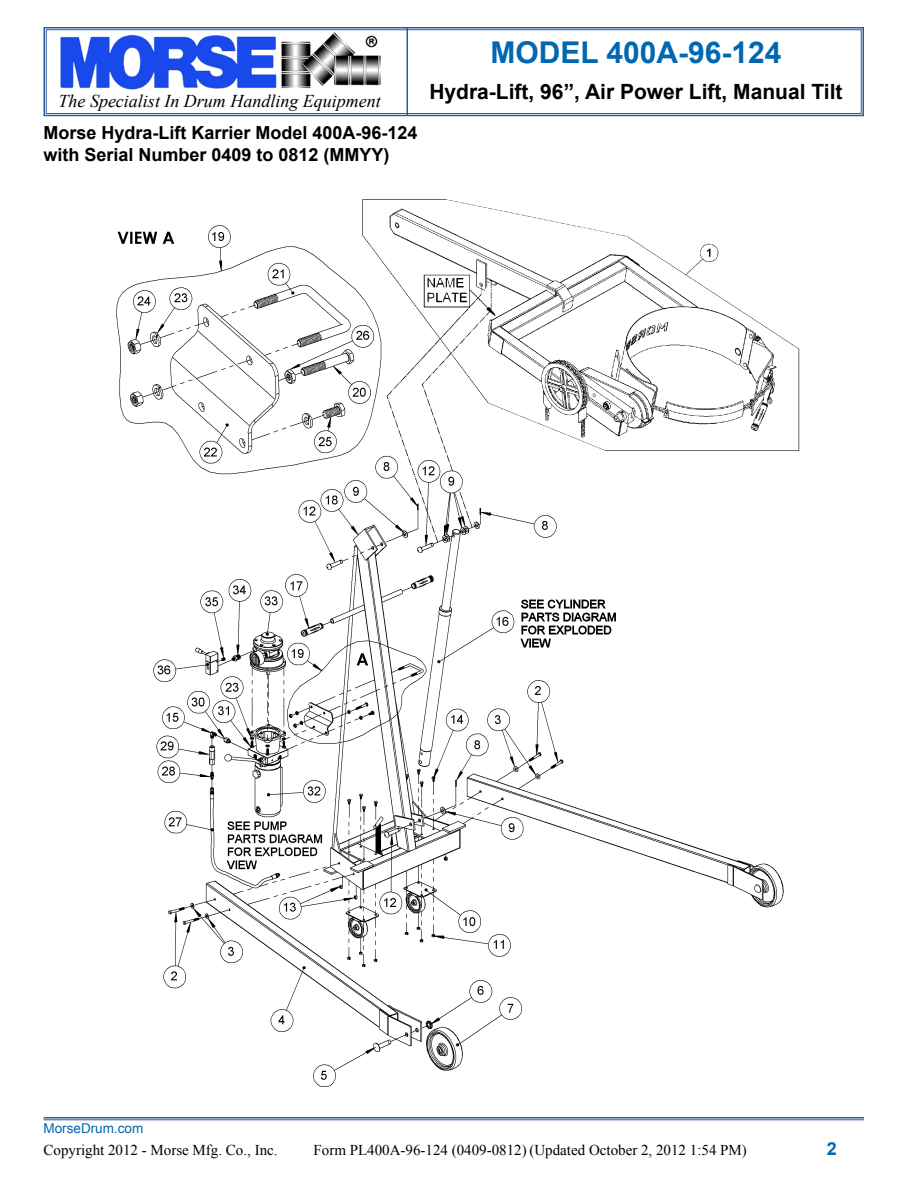
<style>
.page{position:relative;width:918px;height:1188px;background:#fff}
.page>*{position:absolute;margin:0;border:0;box-sizing:border-box;transform-origin:0 0}
.t1{font:700 30px "Arial";color:#0067b1}
.t2{font:700 21px "Arial";color:#000}
.t3{font:700 18px/21.6px "Arial";color:#000}
.t4{font:italic 18px "Times New Roman";color:#000}
.t5{font:700 18px "Arial";color:#0067b1}
.t6{font:15px "Times New Roman";color:#000}
.t7{font:13.5px "Arial";color:#0067b1}
</style>
<div class="page">
<svg style="left:43px;top:27px;width:821px;height:90px"></svg>
<div style="left:46px;top:29px;width:816px;height:85px;border:1px solid #2f5a9f"></div>
<hr style="left:407px;top:28px;width:1px;height:88px;background:#2f5a9f">
<hr style="left:43px;top:1117px;width:821px;height:2px;background:#2f5a9f">
<hr style="left:43px;top:1120px;width:821px;height:1px;background:#2f5a9f">
<img style="left:116px;top:199px;width:684px;height:888px">
<p class="t4" style="left:59px;top:89px;width:324px">The Specialist In Drum Handling Equipment</p>
<p class="t3" style="left:44px;top:122px;width:376px">Morse Hydra-Lift Karrier Model 400A-96-124 with Serial Number 0409 to 0812 (MMYY)</p>
<h1 class="t1" style="left:490px;top:33px;width:293px">MODEL 400A-96-124</h1>
<h2 class="t2" style="left:429px;top:78px;width:415px">Hydra-Lift, 96”, Air Power Lift, Manual Tilt</h2>
<p class="t7" style="left:44px;top:1120px;width:101px">MorseDrum.com</p>
<p class="t6" style="left:44px;top:1140px;width:236px">Copyright 2012 - Morse Mfg. Co., Inc.</p>
<p class="t6" style="left:314px;top:1140px;width:435px">Form PL400A-96-124 (0409-0812) (Updated October 2, 2012 1:54 PM)</p>
<p class="t5" style="left:827px;top:1136px;width:12px">2</p>
</div>
